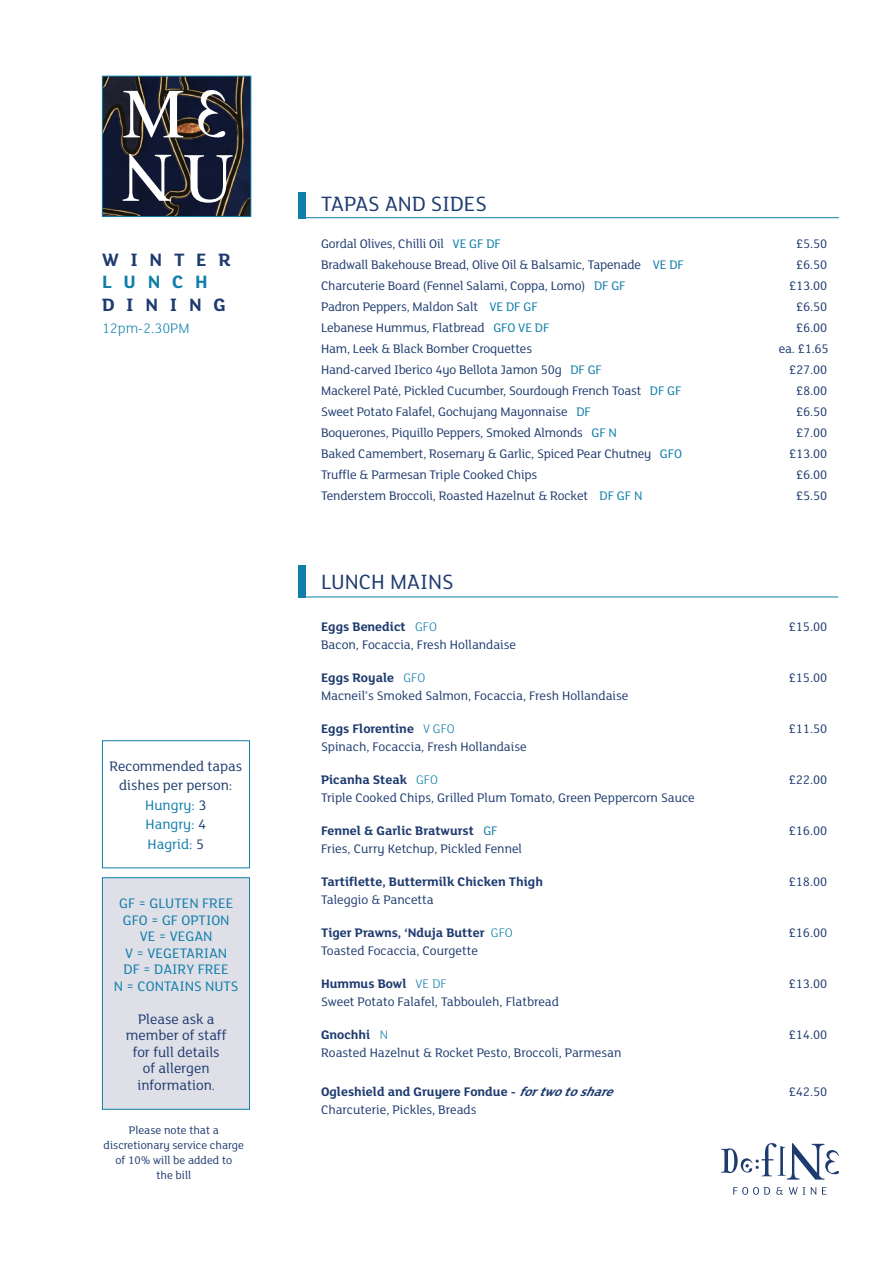
<style>
.page{position:relative;width:893px;height:1263px;background:#fff}
.page>*{position:absolute;margin:0;border:0;box-sizing:border-box;transform-origin:0 0}
.t1{font:70.2px/64.3px "Times";color:#fff}
.t2{font:22.5px "FS Lola";color:#1e3b6f}
.t3{font:700 19.5px/22.5px "FS Lola";letter-spacing:.6em;color:#1e3b6f}
.t4{font:15px "FS Lola";color:#0f7ea9}
.t5{font:15px/16.5px "FS Lola";color:#1e3b6f;text-align:center}
.t6{font:300 15px "FS Lola";color:#0e7daa}
.t7{font:13.5px "FS Lola";letter-spacing:-.01em;color:#1e3b6f}
.t8{font:700 13.5px "FS Lola";color:#1e3b6f}
.t9{font:12px/15px "FS Lola";color:#1e3b6f;text-align:center}
.s1{color:#0f7ea9}
.s2{color:#1e3b6f}
.s3{font-size:13.5px}
.s4{font-weight:300;color:#0f7ea9}
.s5{font-weight:400;color:#0f7ea9}
.s6{font-style:italic}
</style>
<div class="page">
<hr style="left:303px;top:217px;width:536px;height:1px;background:#0f7ea9">
<div style="left:299px;top:192px;width:7px;height:26px;background:#0f7ea9"></div>
<hr style="left:302px;top:597px;width:536px;height:1px;background:#0f7ea9">
<div style="left:299px;top:565px;width:7px;height:32px;background:#0f7ea9"></div>
<div style="left:102px;top:877px;width:148px;height:233px;background:#dfdfe8;border:1px solid #0f7ea9"></div>
<div style="left:102px;top:740px;width:148px;height:128px;border:1px solid #0f7ea9"></div>
<img style="left:104px;top:78px;width:145px;height:137px">
<div style="left:102px;top:76px;width:149px;height:141px;border:1px solid #0f7ea9"></div>
<svg style="left:123px;top:154px;width:48px;height:47px"></svg>
<svg style="left:198px;top:90px;width:27px;height:47px"></svg>
<svg style="left:733px;top:1187px;width:37px;height:8px"></svg>
<svg style="left:776px;top:1187px;width:7px;height:8px"></svg>
<svg style="left:789px;top:1187px;width:16px;height:7px"></svg>
<svg style="left:811px;top:1187px;width:5px;height:7px"></svg>
<svg style="left:822px;top:1187px;width:4px;height:7px"></svg>
<svg style="left:721px;top:1143px;width:118px;height:36px"></svg>
<h1 class="t1" style="left:183px;top:76px;width:52px;text-indent:-61px">M<br>U</h1>
<p class="t3" style="left:102px;top:247px;width:130px">WINTER<br><span class="s1">LUNCH<br></span>DINING</p>
<p class="t6" style="left:102px;top:318px;width:89px">12pm-2.30PM</p>
<p class="t5" style="left:109px;top:757px;width:134px">Recommended tapas</p>
<p class="t5" style="left:119px;top:777px;width:115px">dishes per person:</p>
<p class="t4" style="left:145px;top:795px;width:63px">Hungry: <span class="s2">3</span></p>
<p class="t4" style="left:146px;top:815px;width:62px">Hangry: <span class="s2">4</span></p>
<p class="t4" style="left:148px;top:834px;width:58px">Hagrid: <span class="s2">5</span></p>
<p class="t4" style="left:119px;top:893px;width:116px">GF = GLUTEN FREE</p>
<p class="t4" style="left:123px;top:910px;width:108px">GFO = GF OPTION</p>
<p class="t4" style="left:140px;top:926px;width:74px">VE = VEGAN</p>
<p class="t4" style="left:125px;top:943px;width:104px">V = VEGETARIAN</p>
<p class="t4" style="left:124px;top:959px;width:107px">DF = DAIRY FREE</p>
<p class="t4" style="left:114px;top:976px;width:126px">N = CONTAINS NUTS</p>
<p class="t5" style="left:138px;top:1010px;width:78px">Please ask a</p>
<p class="t5" style="left:126px;top:1026px;width:102px">member of staff for full details</p>
<p class="t5" style="left:143px;top:1059px;width:68px">of allergen</p>
<p class="t5" style="left:137px;top:1076px;width:79px">information<span class="s3">.</span></p>
<p class="t9" style="left:129px;top:1122px;width:92px">Please note that a</p>
<p class="t9" style="left:104px;top:1137px;width:142px">discretionary service charge of 10% will be added to</p>
<p class="t9" style="left:156px;top:1167px;width:36px">the bill</p>
<p class="t2" style="left:321px;top:189px;width:167px">TAPAS AND SIDES</p>
<p class="t7" style="left:321px;top:235px;width:181px">Gordal Olives, Chilli Oil <span class="s1">VE GF DF</span></p>
<p class="t7" style="left:796px;top:235px;width:33px">£5.50</p>
<p class="t7" style="left:321px;top:256px;width:364px">Bradwall Bakehouse Bread, Olive Oil &amp; Balsamic, Tapenade <span class="s1">VE DF</span></p>
<p class="t7" style="left:796px;top:256px;width:33px">£6.50</p>
<p class="t7" style="left:321px;top:277px;width:306px">Charcuterie Board (Fennel Salami, Coppa, Lomo) <span class="s1">DF GF</span></p>
<p class="t7" style="left:789px;top:277px;width:40px">£13.00</p>
<p class="t7" style="left:321px;top:298px;width:218px">Padron Peppers, Maldon Salt <span class="s1">VE DF GF</span></p>
<p class="t7" style="left:796px;top:298px;width:33px">£6.50</p>
<p class="t7" style="left:321px;top:319px;width:230px">Lebanese Hummus, Flatbread <span class="s1">GFO VE DF</span></p>
<p class="t7" style="left:796px;top:319px;width:33px">£6.00</p>
<p class="t7" style="left:321px;top:340px;width:213px">Ham, Leek &amp; Black Bomber Croquettes</p>
<p class="t7" style="left:779px;top:340px;width:52px">ea. £1.65</p>
<p class="t7" style="left:321px;top:361px;width:282px">Hand-carved Iberico 4yo Bellota Jamon 50g <span class="s1">DF GF</span></p>
<p class="t7" style="left:789px;top:361px;width:40px">£27.00</p>
<p class="t7" style="left:321px;top:382px;width:362px">Mackerel Paté, Pickled Cucumber, Sourdough French Toast <span class="s1">DF GF</span></p>
<p class="t7" style="left:796px;top:382px;width:33px">£8.00</p>
<p class="t7" style="left:321px;top:403px;width:271px">Sweet Potato Falafel, Gochujang Mayonnaise <span class="s1">DF</span></p>
<p class="t7" style="left:796px;top:403px;width:33px">£6.50</p>
<p class="t7" style="left:321px;top:424px;width:297px">Boquerones, Piquillo Peppers, Smoked Almonds <span class="s1">GF N</span></p>
<p class="t7" style="left:796px;top:424px;width:33px">£7.00</p>
<p class="t7" style="left:321px;top:445px;width:363px">Baked Camembert, Rosemary &amp; Garlic, Spiced Pear Chutney <span class="s1">GFO</span></p>
<p class="t7" style="left:789px;top:445px;width:40px">£13.00</p>
<p class="t7" style="left:321px;top:466px;width:218px">Truffle &amp; Parmesan Triple Cooked Chips</p>
<p class="t7" style="left:796px;top:466px;width:33px">£6.00</p>
<p class="t7" style="left:321px;top:487px;width:323px">Tenderstem Broccoli, Roasted Hazelnut &amp; Rocket <span class="s1">DF GF N</span></p>
<p class="t7" style="left:796px;top:487px;width:33px">£5.50</p>
<p class="t2" style="left:321px;top:567px;width:134px">LUNCH MAINS</p>
<p class="t8" style="left:321px;top:617px;width:117px">Eggs Benedict <span class="s4">GFO</span></p>
<p class="t7" style="left:789px;top:618px;width:40px">£15.00</p>
<p class="t7" style="left:321px;top:636px;width:197px">Bacon, Focaccia, Fresh Hollandaise</p>
<p class="t8" style="left:321px;top:668px;width:106px">Eggs Royale <span class="s4">GFO</span></p>
<p class="t7" style="left:789px;top:669px;width:40px">£15.00</p>
<p class="t7" style="left:321px;top:687px;width:309px">Macneil’s Smoked Salmon, Focaccia, Fresh Hollandaise</p>
<p class="t8" style="left:321px;top:719px;width:135px">Eggs Florentine <span class="s4">V GFO</span></p>
<p class="t7" style="left:789px;top:720px;width:40px">£11.50</p>
<p class="t7" style="left:321px;top:738px;width:207px">Spinach, Focaccia, Fresh Hollandaise</p>
<p class="t8" style="left:321px;top:770px;width:118px">Picanha Steak <span class="s4">GFO</span></p>
<p class="t7" style="left:789px;top:771px;width:40px">£22.00</p>
<p class="t7" style="left:321px;top:789px;width:375px">Triple Cooked Chips, Grilled Plum Tomato, Green Peppercorn Sauce</p>
<p class="t8" style="left:321px;top:821px;width:178px">Fennel &amp; Garlic Bratwurst <span class="s5">GF</span></p>
<p class="t7" style="left:789px;top:822px;width:40px">£16.00</p>
<p class="t7" style="left:321px;top:840px;width:203px">Fries, Curry Ketchup, Pickled Fennel</p>
<p class="t8" style="left:321px;top:872px;width:223px">Tartiflette, Buttermilk Chicken Thigh</p>
<p class="t7" style="left:789px;top:873px;width:40px">£18.00</p>
<p class="t7" style="left:321px;top:891px;width:114px">Taleggio &amp; Pancetta</p>
<p class="t8" style="left:321px;top:923px;width:193px">Tiger Prawns, ‘Nduja Butter <span class="s4">GFO</span></p>
<p class="t7" style="left:789px;top:924px;width:40px">£16.00</p>
<p class="t7" style="left:321px;top:942px;width:159px">Toasted Focaccia, Courgette</p>
<p class="t8" style="left:321px;top:974px;width:127px">Hummus Bowl <span class="s4">VE DF</span></p>
<p class="t7" style="left:789px;top:975px;width:40px">£13.00</p>
<p class="t7" style="left:321px;top:993px;width:239px">Sweet Potato Falafel, Tabbouleh, Flatbread</p>
<p class="t8" style="left:321px;top:1025px;width:68px">Gnochhi <span class="s4">N</span></p>
<p class="t7" style="left:789px;top:1026px;width:40px">£14.00</p>
<p class="t7" style="left:321px;top:1044px;width:302px">Roasted Hazelnut &amp; Rocket Pesto, Broccoli, Parmesan</p>
<p class="t8" style="left:321px;top:1082px;width:301px">Ogleshield and Gruyere Fondue - <span class="s6">fortwotoshare</span></p>
<p class="t7" style="left:789px;top:1083px;width:40px">£42.50</p>
<p class="t7" style="left:321px;top:1101px;width:157px">Charcuterie, Pickles, Breads</p>
</div>
